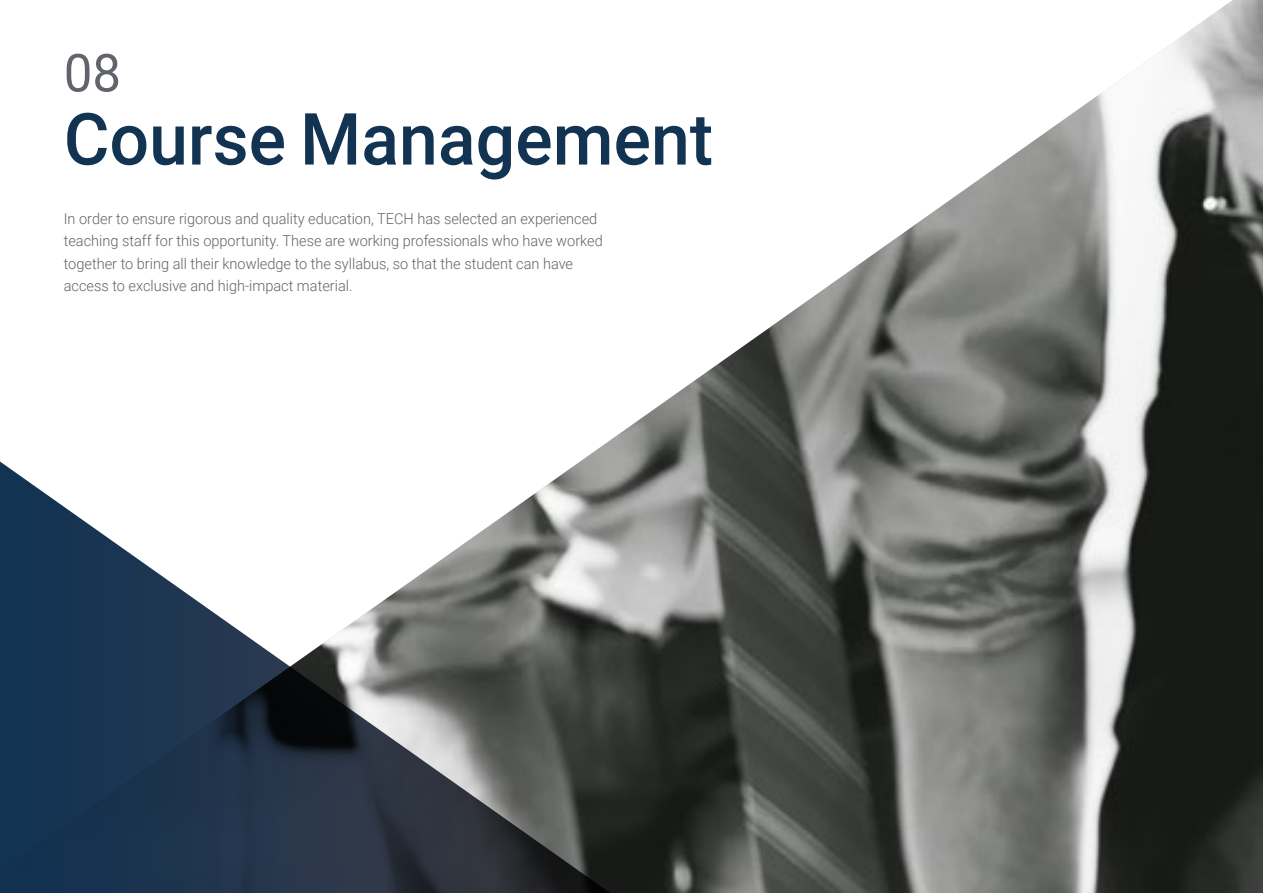
<style>
.page{position:relative;width:1263px;height:893px;background:#fff}
.page>*{position:absolute;margin:0;border:0;box-sizing:border-box;transform-origin:0 0}
.t1{font:500 72px "Roboto";color:#123352}
.t2{font:52.5px "Roboto";color:#61646a}
.t3{font:300 15px/22.5px "Roboto";color:#61646a}
</style>
<div class="page">
<img style="left:602px;top:0;width:661px;height:893px">
<svg style="left:0;top:446px;width:640px;height:447px"></svg>
<h2 class="t2" style="left:64px;top:36px;width:59px">08</h2>
<h1 class="t1" style="left:64px;top:89px;width:651px">Course Management</h1>
<p class="t3" style="left:64px;top:207px;width:540px">In order to ensure rigorous and quality education, TECH has selected an experienced teaching staff for this opportunity. These are working professionals who have worked together to bring all their knowledge to the syllabus, so that the student can have access to exclusive and high-impact material.</p>
</div>
